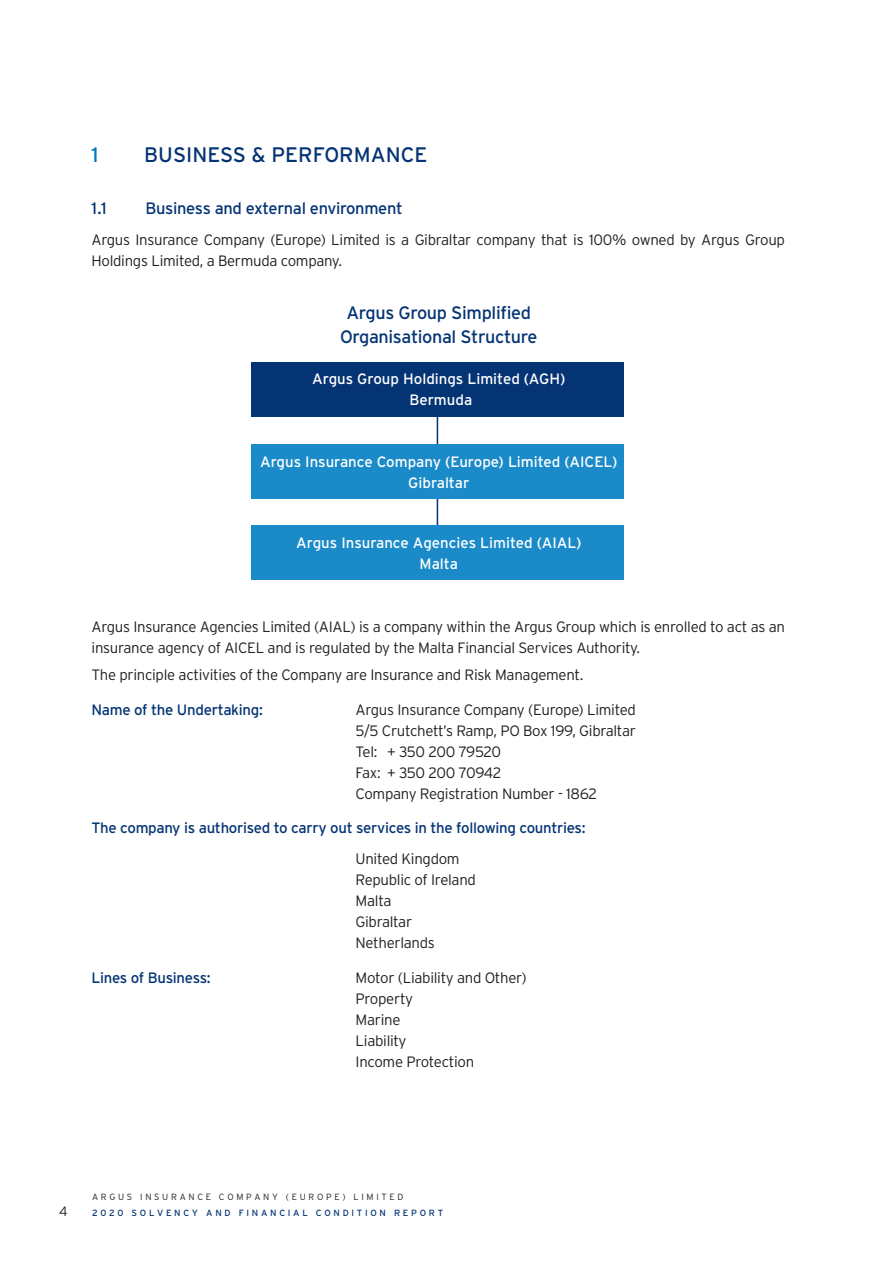
<style>
.page{position:relative;width:893px;height:1263px;background:#fff}
.page>*{position:absolute;margin:0;border:0;box-sizing:border-box;transform-origin:0 0}
.t1{font:21px "Interstate";color:#053474}
.t2{font:21px "Interstate";color:#0079c0}
.t3{font:18px/24px "Interstate";letter-spacing:-.02em;color:#053474;text-align:center}
.t4{font:16.5px "Interstate";letter-spacing:-.02em;color:#053474}
.t5{font:300 15px/21px "Interstate";letter-spacing:-.02em;color:#231f20}
.t6{font:15px/21px "Interstate";color:#fff;text-align:center}
.t7{font:15px "Interstate";letter-spacing:-.02em;color:#053474}
.t8{font:300 13.5px "Interstate";color:#231f20}
.t9{font:9px "Interstate";letter-spacing:.3em;color:#053474}
.t10{font:300 9px "Interstate";letter-spacing:.3em;color:#231f20}
</style>
<div class="page">
<hr style="left:437px;top:416px;width:1px;height:109px;background:#053474">
<div style="left:251px;top:362px;width:373px;height:54px;background:#053474"></div>
<div style="left:251px;top:445px;width:373px;height:54px;background:#1a8ac9"></div>
<div style="left:251px;top:526px;width:373px;height:54px;background:#1a8ac9"></div>
<h1 class="t2" style="left:92px;top:141px;width:9px">1</h1>
<h1 class="t1" style="left:144px;top:141px;width:285px">BUSINESS &amp; PERFORMANCE</h1>
<p class="t4" style="left:92px;top:198px;width:17px">1.1</p>
<p class="t4" style="left:146px;top:198px;width:259px">Business and external environment</p>
<p class="t5" style="left:92px;top:229px;width:695px">Argus Insurance Company (Europe) Limited is a Gibraltar company that is 100% owned by Argus Group<br>Holdings Limited, a Bermuda company.</p>
<p class="t3" style="left:340px;top:300px;width:199px">Argus Group Simplified<br>Organisational Structure</p>
<p class="t6" style="left:312px;top:368px;width:255px">Argus Group Holdings Limited (AGH)<br>Bermuda</p>
<p class="t6" style="left:260px;top:451px;width:359px">Argus Insurance Company (Europe) Limited (AICEL)<br>Gibraltar</p>
<p class="t6" style="left:296px;top:532px;width:287px">Argus Insurance Agencies Limited (AIAL)<br>Malta</p>
<p class="t5" style="left:92px;top:616px;width:695px">Argus Insurance Agencies Limited (AIAL) is a company within the Argus Group which is enrolled to act as an insurance agency of AICEL and is regulated by the Malta Financial Services Authority.</p>
<p class="t5" style="left:92px;top:664px;width:493px">The principle activities of the Company are Insurance and Risk Management.</p>
<p class="t7" style="left:92px;top:700px;width:173px">Name of the Undertaking:</p>
<p class="t5" style="left:356px;top:699px;width:282px">Argus Insurance Company (Europe) Limited<br>5/5 Crutchett’s Ramp, PO Box 199, Gibraltar<br>Tel: + 350 200 79520<br>Fax: + 350 200 70942<br>Company Registration Number - 1862</p>
<p class="t7" style="left:92px;top:819px;width:496px">The company is authorised to carry out services in the following countries:</p>
<p class="t5" style="left:356px;top:848px;width:122px">United Kingdom<br>Republic of Ireland<br>Malta<br>Gibraltar<br>Netherlands</p>
<p class="t7" style="left:92px;top:968px;width:121px">Lines of Business:</p>
<p class="t5" style="left:356px;top:967px;width:173px">Motor (Liability and Other)<br>Property<br>Marine<br>Liability<br>Income Protection</p>
<p class="t10" style="left:92px;top:1191px;width:313px">ARGUS INSURANCE COMPANY (EUROPE) LIMITED</p>
<p class="t8" style="left:59px;top:1203px;width:10px">4</p>
<p class="t9" style="left:92px;top:1208px;width:353px">2020 SOLVENCY AND FINANCIAL CONDITION REPORT</p>
</div>
